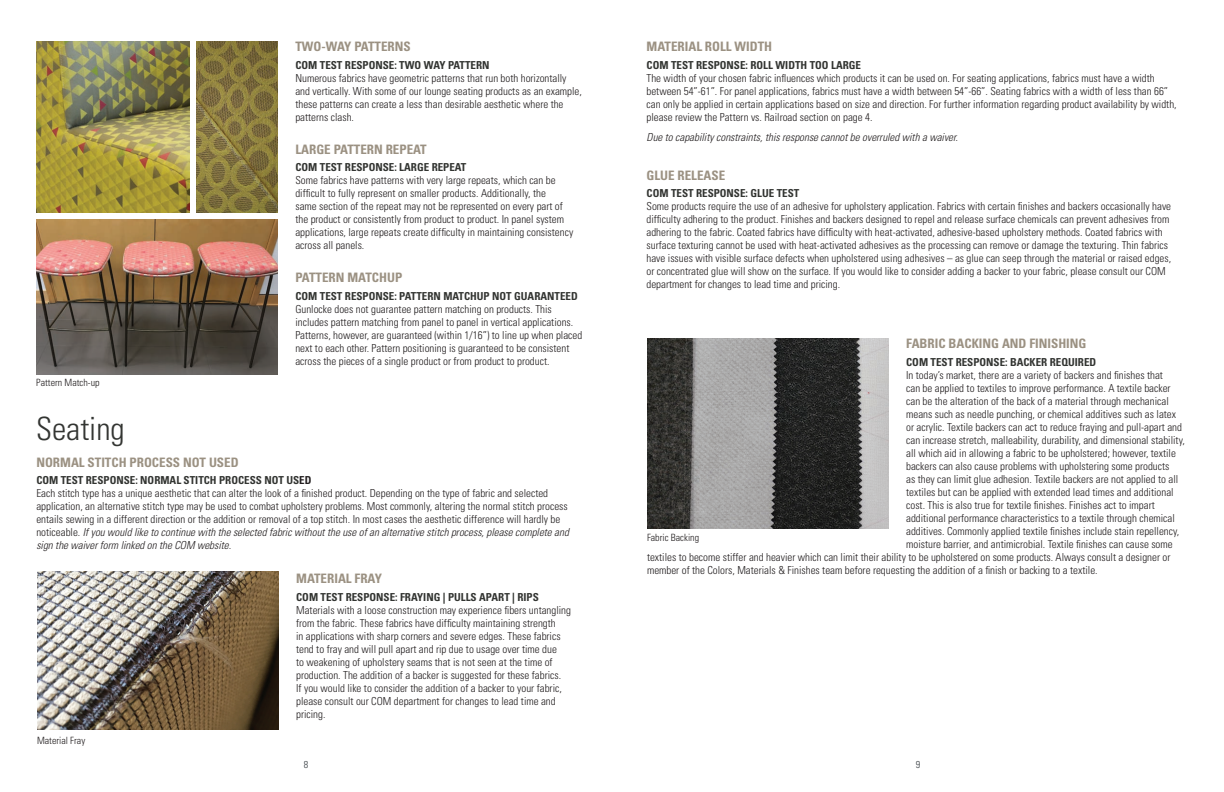
<style>
.page{position:relative;width:1224px;height:792px;background:#fff}
.page>*{position:absolute;margin:0;border:0;box-sizing:border-box;transform-origin:0 0}
.t1{font:300 condensed 32px "Univers LT Std";color:#333532}
.t2{font:700 condensed 13px "Univers LT Std";color:#9b9182}
.t3{font:300 condensed 11px/13px "Univers LT Std";color:#231f20}
.t4{font:700 condensed 11px "Univers LT Std";color:#333532}
.t5{font:italic 300 condensed 11px "Univers LT Std";color:#231f20}
.t6{font:300 condensed 10px "Univers LT Std";color:#231f20}
.t7{font:300 condensed 10px "Univers LT Std";color:#353b40}
.s1{font-weight:700;color:#333532}
.s2{font-weight:700}
.s3{font-style:italic}
</style>
<div class="page">
<img style="left:37px;top:572px;width:241px;height:157px">
<img style="left:647px;top:339px;width:241px;height:190px">
<img style="left:197px;top:42px;width:80px;height:170px">
<img style="left:36px;top:42px;width:153px;height:170px">
<img style="left:36px;top:220px;width:241px;height:154px">
<p class="t6" style="left:36px;top:376px;width:65px">Pattern Match-up</p>
<h1 class="t1" style="left:36px;top:410px;width:90px">Seating</h1>
<p class="t2" style="left:295px;top:39px;width:117px">TWO-WAY PATTERNS</p>
<p class="t4" style="left:295px;top:58px;width:196px">COM TEST RESPONSE: TWO WAY PATTERN</p>
<p class="t3" style="left:295px;top:71px;width:288px">Numerous fabrics have geometric patterns that run both horizontally and vertically. With some of our lounge seating products as an example, these patterns can create a less than desirable aesthetic where the patterns clash.</p>
<p class="t2" style="left:295px;top:141px;width:133px">LARGE PATTERN REPEAT</p>
<p class="t4" style="left:295px;top:161px;width:173px">COM TEST RESPONSE: LARGE REPEAT</p>
<p class="t3" style="left:295px;top:174px;width:279px">Some fabrics have patterns with very large repeats, which can be difficult to fully represent on smaller products. Additionally, the<br>same section of the repeat may not be represented on every part of the product or consistently from product to product. In panel system applications, large repeats create difficulty in maintaining consistency across all panels.</p>
<p class="t2" style="left:295px;top:270px;width:108px">PATTERN MATCHUP</p>
<p class="t4" style="left:295px;top:289px;width:284px">COM TEST RESPONSE: PATTERN MATCHUP NOT GUARANTEED</p>
<p class="t3" style="left:295px;top:302px;width:288px">Gunlocke does not guarantee pattern matching on products. This includes pattern matching from panel to panel in vertical applications.<br>Patterns, however, are guaranteed (within 1/16”) to line up when placed next to each other. Pattern positioning is guaranteed to be consistent across the pieces of a single product or from product to product.</p>
<p class="t2" style="left:36px;top:454px;width:204px">NORMAL STITCH PROCESS NOT USED</p>
<p class="t3" style="left:36px;top:474px;width:534px"><span class="s1">COM TEST RESPONSE: NORMAL STITCH PROCESS NOT US</span><span class="s2">ED<br></span>Each stitch type has a unique aesthetic that can alter the look of a finished product. Depending on the type of fabric and selected application, an alternative stitch type may be used to combat upholstery problems. Most commonly, altering the normal stitch process entails sewing in a different direction or the addition or removal of a top stitch. In most cases the aesthetic difference will hardly be noticeable. <span class="s3">If you would like to continue with the selected fabric without the use of an alternative stitch process, please complete and sign the waiver form linked on the COM website.</span></p>
<p class="t2" style="left:296px;top:571px;width:87px">MATERIAL FRAY</p>
<p class="t4" style="left:296px;top:590px;width:244px">COM TEST RESPONSE: FRAYING | PULLS APART | RIPS</p>
<p class="t3" style="left:296px;top:603px;width:276px">Materials with a loose construction may experience fibers untangling from the fabric. These fabrics have difficulty maintaining strength<br>in applications with sharp corners and severe edges. These fabrics tend to fray and will pull apart and rip due to usage over time due<br>to weakening of upholstery seams that is not seen at the time of production. The addition of a backer is suggested for these fabrics.<br>If you would like to consider the addition of a backer to your fabric, please consult our COM department for changes to lead time and pricing.</p>
<p class="t6" style="left:37px;top:734px;width:50px">Material Fray</p>
<p class="t2" style="left:647px;top:39px;width:127px">MATERIAL ROLL WIDTH</p>
<p class="t4" style="left:647px;top:58px;width:216px">COM TEST RESPONSE: ROLL WIDTH TOO LARGE</p>
<p class="t3" style="left:647px;top:71px;width:532px">The width of your chosen fabric influences which products it can be used on. For seating applications, fabrics must have a width between 54”-61”. For panel applications, fabrics must have a width between 54”-66”. Seating fabrics with a width of less than 66” can only be applied in certain applications based on size and direction. For further information regarding product availability by width, please review the Pattern vs. Railroad section on page 4.</p>
<p class="t5" style="left:647px;top:130px;width:313px">Due to capability constraints, this response cannot be overruled with a waiver.</p>
<p class="t2" style="left:647px;top:167px;width:80px">GLUE RELEASE</p>
<p class="t4" style="left:647px;top:187px;width:154px">COM TEST RESPONSE: GLUE TEST</p>
<p class="t3" style="left:647px;top:200px;width:526px">Some products require the use of an adhesive for upholstery application. Fabrics with certain finishes and backers occasionally have difficulty adhering to the product. Finishes and backers designed to repel and release surface chemicals can prevent adhesives from adhering to the fabric. Coated fabrics have difficulty with heat-activated, adhesive-based upholstery methods. Coated fabrics with surface texturing cannot be used with heat-activated adhesives as the processing can remove or damage the texturing. Thin fabrics have issues with visible surface defects when upholstered using adhesives – as glue can seep through the material or raised edges, or concentrated glue will show on the surface. If you would like to consider adding a backer to your fabric, please consult our COM department for changes to lead time and pricing.</p>
<p class="t2" style="left:906px;top:336px;width:182px">FABRIC BACKING AND FINISHING</p>
<p class="t4" style="left:906px;top:355px;width:192px">COM TEST RESPONSE: BACKER REQUIRED</p>
<p class="t3" style="left:906px;top:368px;width:258px">In today’s market, there are a variety of backers and finishes that</p>
<p class="t3" style="left:906px;top:381px;width:266px">can be applied to textiles to improve performance. A textile backer</p>
<p class="t3" style="left:906px;top:394px;width:264px">can be the alteration of the back of a material through mechanical</p>
<p class="t3" style="left:906px;top:407px;width:271px">means such as needle punching, or chemical additives such as latex</p>
<p class="t3" style="left:906px;top:420px;width:277px">or acrylic. Textile backers can act to reduce fraying and pull-apart and</p>
<p class="t3" style="left:906px;top:433px;width:280px">can increase stretch, malleability, durability, and dimensional stability,</p>
<p class="t3" style="left:906px;top:446px;width:271px">all which aid in allowing a fabric to be upholstered; however, textile</p>
<p class="t3" style="left:906px;top:459px;width:265px">backers can also cause problems with upholstering some products</p>
<p class="t3" style="left:906px;top:472px;width:274px">as they can limit glue adhesion. Textile backers are not applied to all</p>
<p class="t3" style="left:906px;top:485px;width:269px">textiles but can be applied with extended lead times and additional</p>
<p class="t3" style="left:906px;top:498px;width:250px">cost. This is also true for textile finishes. Finishes act to impart</p>
<p class="t3" style="left:906px;top:511px;width:270px">additional performance characteristics to a textile through chemical</p>
<p class="t3" style="left:906px;top:524px;width:275px">additives. Commonly applied textile finishes include stain repellency,</p>
<p class="t3" style="left:906px;top:537px;width:268px">moisture barrier, and antimicrobial. Textile finishes can cause some</p>
<p class="t3" style="left:647px;top:550px;width:525px">textiles to become stiffer and heavier which can limit their ability to be upholstered on some products. Always consult a designer or</p>
<p class="t3" style="left:647px;top:563px;width:452px">member of the Colors, Materials &amp; Finishes team before requesting the addition of a finish or backing to a textile.</p>
<p class="t6" style="left:647px;top:531px;width:54px">Fabric Backing</p>
<p class="t7" style="left:304px;top:759px;width:6px">8</p>
<p class="t7" style="left:916px;top:759px;width:6px">9</p>
</div>
